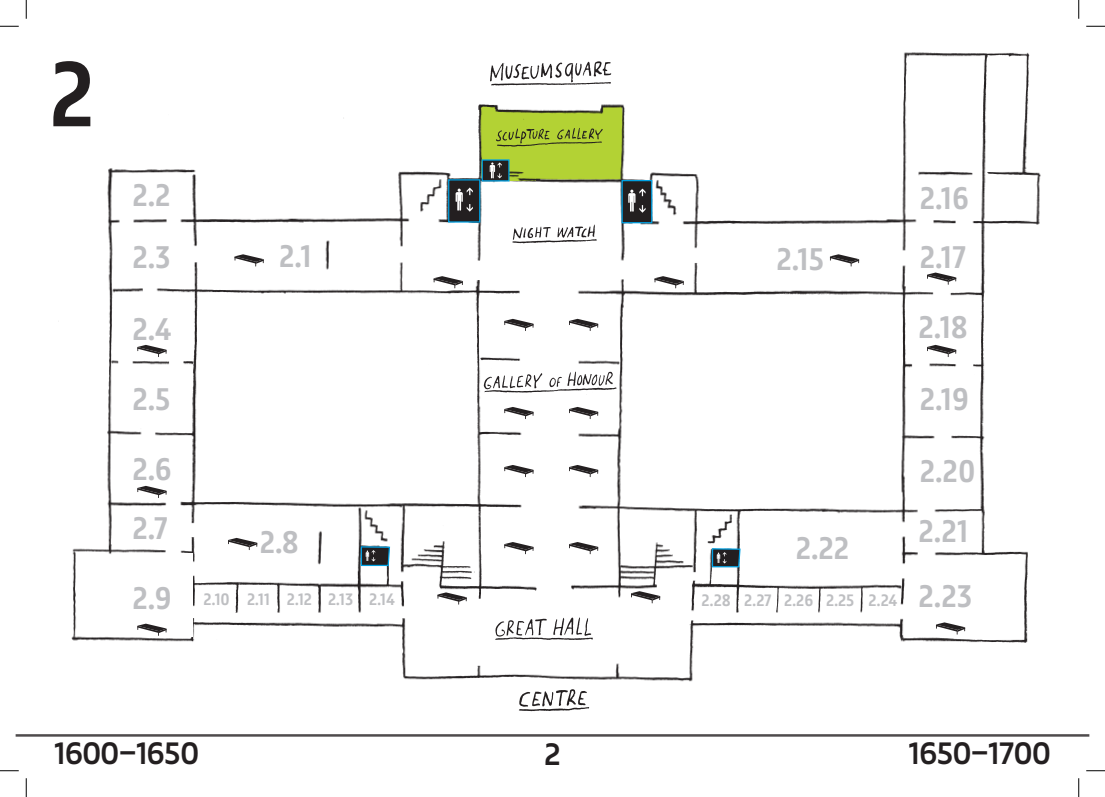
<style>
.page{position:relative;width:1105px;height:797px;background:#fff}
.page>*{position:absolute;margin:0;border:0;box-sizing:border-box;transform-origin:0 0}
.t1{font:600 110px "Rijksmuseum Label";color:#231f20}
.zaalnummers_klein{font:600 37.38px "Rijksmuseum Label";color:#bebfc2}
.GROTE_JAARTALLEN{font:30.75px "Rijksmuseum Logotype";color:#231f20}
.zaalnummers_klein-2{font:600 19.75px "Rijksmuseum Label";color:#bebfc2}
</style>
<div class="page">
<img style="left:58px;top:52px;width:983px;height:630px">
<div style="left:132px;top:553px;width:60px;height:83px;background:#fff"></div>
<div style="left:449px;top:180px;width:31px;height:42px;background:#231f20"></div>
<div style="left:448px;top:179px;width:32px;height:44px;border:1px solid #00a1e3"></div>
<div style="left:622px;top:181px;width:30px;height:42px;background:#231f20"></div>
<div style="left:621px;top:180px;width:31px;height:43px;border:1px solid #00a1e3"></div>
<svg style="left:711px;top:547px;width:30px;height:21px"></svg>
<svg style="left:456px;top:187px;width:17px;height:25px"></svg>
<svg style="left:628px;top:188px;width:18px;height:25px"></svg>
<svg style="left:360px;top:545px;width:31px;height:21px"></svg>
<img style="left:481px;top:180px;width:59px;height:14px">
<svg style="left:504px;top:465px;width:30px;height:12px"></svg>
<svg style="left:504px;top:407px;width:30px;height:12px"></svg>
<svg style="left:504px;top:319px;width:30px;height:12px"></svg>
<svg style="left:504px;top:542px;width:30px;height:12px"></svg>
<svg style="left:569px;top:465px;width:29px;height:12px"></svg>
<svg style="left:569px;top:407px;width:29px;height:12px"></svg>
<svg style="left:569px;top:319px;width:29px;height:12px"></svg>
<svg style="left:927px;top:272px;width:29px;height:13px"></svg>
<svg style="left:927px;top:345px;width:29px;height:12px"></svg>
<svg style="left:137px;top:345px;width:30px;height:12px"></svg>
<svg style="left:137px;top:486px;width:30px;height:12px"></svg>
<svg style="left:137px;top:623px;width:30px;height:13px"></svg>
<svg style="left:228px;top:538px;width:29px;height:12px"></svg>
<svg style="left:830px;top:254px;width:29px;height:12px"></svg>
<svg style="left:235px;top:254px;width:29px;height:12px"></svg>
<svg style="left:936px;top:622px;width:29px;height:12px"></svg>
<svg style="left:654px;top:276px;width:30px;height:12px"></svg>
<svg style="left:434px;top:276px;width:29px;height:12px"></svg>
<svg style="left:569px;top:542px;width:29px;height:12px"></svg>
<svg style="left:631px;top:591px;width:29px;height:12px"></svg>
<svg style="left:437px;top:592px;width:30px;height:12px"></svg>
<div style="left:482px;top:159px;width:27px;height:22px;border:1px solid #00a1e3"></div>
<svg style="left:480px;top:106px;width:144px;height:74px"></svg>
<hr style="left:16px;top:734px;width:1073px;height:2px;background:#231f20">
<img style="left:519px;top:689px;width:71px;height:23px">
<img style="left:481px;top:368px;width:139px;height:26px">
<img style="left:505px;top:218px;width:97px;height:30px">
<img style="left:489px;top:612px;width:113px;height:30px">
<img style="left:494px;top:126px;width:114px;height:22px">
<img style="left:482px;top:57px;width:143px;height:38px">
<svg style="left:0;top:25px;width:19px;height:2px"></svg>
<svg style="left:1086px;top:25px;width:19px;height:2px"></svg>
<svg style="left:0;top:770px;width:19px;height:1px"></svg>
<svg style="left:1086px;top:770px;width:19px;height:1px"></svg>
<svg style="left:25px;top:0;width:2px;height:19px"></svg>
<svg style="left:25px;top:778px;width:2px;height:19px"></svg>
<svg style="left:1078px;top:0;width:1px;height:19px"></svg>
<svg style="left:1078px;top:778px;width:1px;height:19px"></svg>
<p class="t1" style="left:49px;top:25px;width:47px">2</p>
<p class="zaalnummers_klein" style="left:132px;top:172px;width:40px">2.2</p>
<p class="zaalnummers_klein" style="left:132px;top:234px;width:40px">2.3</p>
<p class="zaalnummers_klein" style="left:279px;top:232px;width:34px">2.1</p>
<p class="zaalnummers_klein" style="left:776px;top:235px;width:49px">2.15</p>
<p class="zaalnummers_klein" style="left:132px;top:305px;width:40px">2.4</p>
<p class="zaalnummers_klein" style="left:132px;top:375px;width:40px">2.5</p>
<p class="zaalnummers_klein" style="left:132px;top:445px;width:41px">2.6</p>
<p class="zaalnummers_klein" style="left:132px;top:505px;width:37px">2.7</p>
<p class="zaalnummers_klein" style="left:132px;top:574px;width:41px">2.9</p>
<p class="zaalnummers_klein" style="left:260px;top:518px;width:41px">2.8</p>
<p class="zaalnummers_klein" style="left:796px;top:524px;width:55px">2.22</p>
<p class="zaalnummers_klein-2" style="left:203px;top:586px;width:28px">2.10</p>
<p class="zaalnummers_klein-2" style="left:247px;top:586px;width:24px">2.11</p>
<p class="zaalnummers_klein-2" style="left:287px;top:586px;width:27px">2.12</p>
<p class="zaalnummers_klein-2" style="left:328px;top:586px;width:27px">2.13</p>
<p class="zaalnummers_klein-2" style="left:369px;top:586px;width:27px">2.14</p>
<p class="zaalnummers_klein-2" style="left:702px;top:587px;width:31px">2.28</p>
<p class="zaalnummers_klein-2" style="left:744px;top:587px;width:29px">2.27</p>
<p class="zaalnummers_klein-2" style="left:784px;top:587px;width:31px">2.26</p>
<p class="zaalnummers_klein-2" style="left:826px;top:587px;width:30px">2.25</p>
<p class="zaalnummers_klein-2" style="left:869px;top:587px;width:30px">2.24</p>
<p class="zaalnummers_klein" style="left:920px;top:174px;width:51px">2.16</p>
<p class="zaalnummers_klein" style="left:920px;top:234px;width:48px">2.17</p>
<p class="zaalnummers_klein" style="left:919px;top:303px;width:51px">2.18</p>
<p class="zaalnummers_klein" style="left:920px;top:375px;width:51px">2.19</p>
<p class="zaalnummers_klein" style="left:920px;top:447px;width:57px">2.20</p>
<p class="zaalnummers_klein" style="left:919px;top:507px;width:51px">2.21</p>
<p class="zaalnummers_klein" style="left:919px;top:572px;width:55px">2.23</p>
<p class="GROTE_JAARTALLEN" style="left:55px;top:736px;width:146px">1600–1650</p>
<p class="GROTE_JAARTALLEN" style="left:545px;top:737px;width:17px">2</p>
<p class="GROTE_JAARTALLEN" style="left:909px;top:736px;width:143px">1650–1700</p>
</div>
